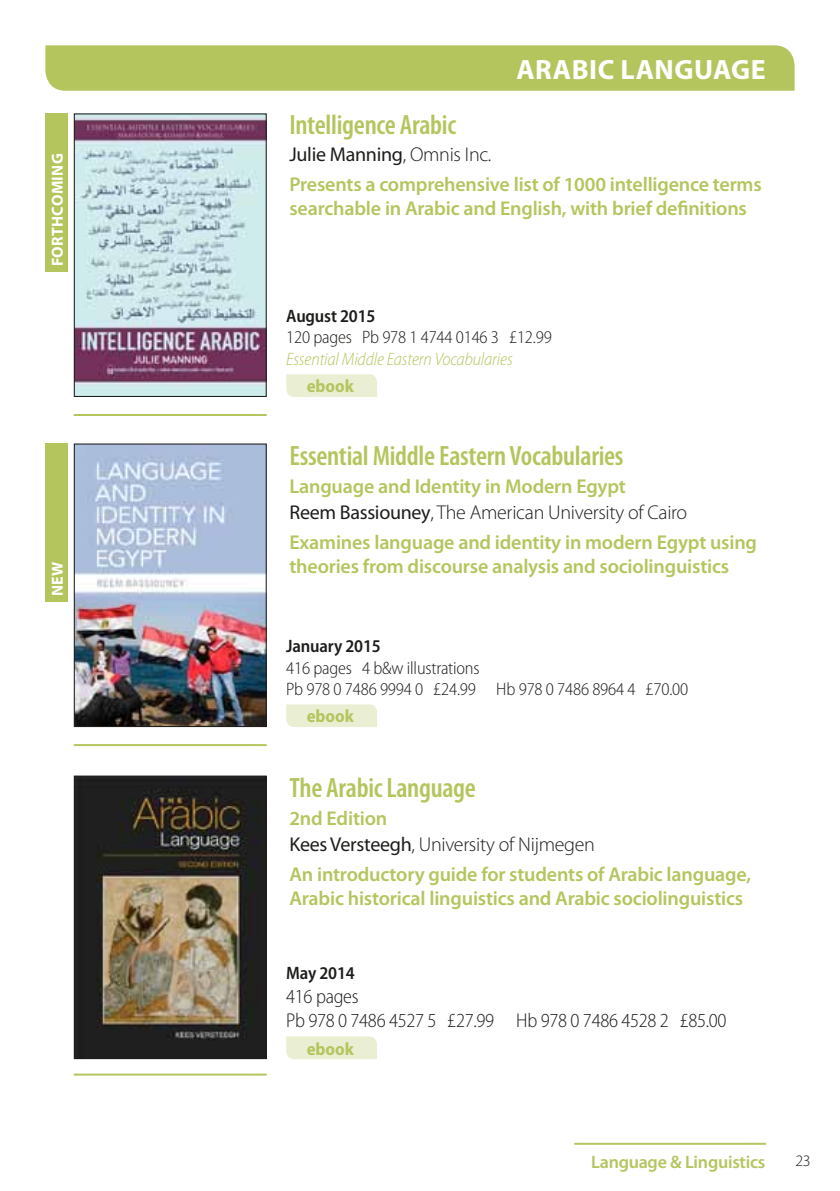
<style>
.page{position:relative;width:840px;height:1191px;background:#fff}
.page>*{position:absolute;margin:0;border:0;box-sizing:border-box;transform-origin:0 0}
.t1{font:600 condensed 28px "Myriad Pro";letter-spacing:-.01em;color:#b5c55e}
.t2{font:700 28px "Myriad Pro";color:#fff}
.t3{font:600 20px/24px "Myriad Pro";letter-spacing:-.01em;color:#b5c55e}
.t4{font:300 semi-condensed 20px/24px "Myriad Pro";letter-spacing:-.015em;color:#1d1d1b}
.t5{font:300 20px/26.8px "Myriad Pro";letter-spacing:-.015em;color:#1d1d1b}
.t6{font:300 semi-condensed 18px/21.6px "Myriad Pro";letter-spacing:-.01em;color:#1d1d1b}
.t7{font:italic 300 semi-condensed 18px "Myriad Pro";letter-spacing:-.01em;color:#b5c55e}
.t8{font:600 semi-condensed 18px "Myriad Pro";letter-spacing:-.01em;color:#1d1d1b}
.t9{font:600 18px "Myriad Pro";letter-spacing:-.015em;color:#b5c55e}
.t10{font:700 semi-condensed 18px "Myriad Pro";color:#b5c55e}
.t11{font:700 16px "Myriad Pro";letter-spacing:.02em;color:#fff}
.t12{font:300 16px "Myriad Pro";color:#1d1d1b}
.s1{font-weight:400;color:#1d1d1b}
.s2{font-weight:300;color:#1d1d1b}
.s3{font-weight:600;color:#b5c55e}
.s4{font-weight:400}
</style>
<div class="page">
<div style="left:45px;top:45px;width:749px;height:46px;background:#b5c55e"></div>
<hr style="left:574px;top:1142px;width:191px;height:2px;background:#b5c55e">
<div style="left:45px;top:443px;width:23px;height:159px;background:#b5c55e"></div>
<img style="left:76px;top:115px;width:188px;height:280px">
<div style="left:74px;top:113px;width:192px;height:284px;border:1px solid #1d1d1b"></div>
<div style="left:286px;top:374px;width:91px;height:23px;background:#eaeed3"></div>
<div style="left:45px;top:113px;width:23px;height:159px;background:#b5c55e"></div>
<hr style="left:74px;top:414px;width:192px;height:2px;background:#b5c55e">
<img style="left:76px;top:445px;width:188px;height:280px">
<div style="left:74px;top:443px;width:192px;height:284px;border:1px solid #1d1d1b"></div>
<div style="left:286px;top:704px;width:91px;height:23px;background:#eaeed3"></div>
<hr style="left:74px;top:744px;width:192px;height:2px;background:#b5c55e">
<img style="left:76px;top:777px;width:188px;height:280px">
<div style="left:74px;top:775px;width:192px;height:284px;border:1px solid #1d1d1b"></div>
<div style="left:286px;top:1036px;width:91px;height:23px;background:#eaeed3"></div>
<hr style="left:74px;top:1073px;width:192px;height:2px;background:#b5c55e">
<p class="t11" style="left:48px;top:266px;width:114px;rotate:-90deg">FORTHCOMING</p>
<p class="t11" style="left:48px;top:596px;width:36px;rotate:-90deg">NEW</p>
<h1 class="t2" style="left:516px;top:54px;width:36px">ARABIC</h1>
<h1 class="t2" style="left:620px;top:54px;width:35px">LANGUAGE</h1>
<h1 class="t1" style="left:289px;top:110px;width:168px">Intelligence Arabic</h1>
<p class="t3" style="left:289px;top:140px;width:473px;line-height:29.6px"><span class="s1">Julie Manning</span><span class="s2">, Omnis Inc.<br></span>Presents a comprehensive list of 1000 intelligence terms</p>
<p class="t3" style="left:289px;top:196px;width:459px">searchable in Arabic and English, with brief definitions</p>
<p class="t8" style="left:286px;top:306px;width:91px">August 2015</p>
<p class="t6" style="left:286px;top:327px;width:267px">120 pages Pb 978 1 4744 0146 3 £12.99</p>
<p class="t7" style="left:286px;top:349px;width:228px">Essential Middle Eastern Vocabularies</p>
<p class="t10" style="left:306px;top:376px;width:49px">ebook</p>
<h1 class="t1" style="left:289px;top:440px;width:335px">Essential Middle Eastern Vocabularies</h1>
<p class="t3" style="left:289px;top:473px;width:399px;line-height:26.8px">Language and Identity in Modern Egypt<br><span class="s1">Reem Bassiouney</span><span class="s2">, The American University of Cairo</span></p>
<p class="t3" style="left:289px;top:530px;width:469px">Examines language and identity in modern Egypt using theories from discourse analysis and sociolinguistics</p>
<p class="t8" style="left:286px;top:636px;width:96px">January 2015</p>
<p class="t6" style="left:286px;top:657px;width:403px">416 pages 4 b&amp;w illustrations<br>Pb 978 0 7486 9994 0 £24.99 Hb 978 0 7486 8964 4 £70.00</p>
<p class="t10" style="left:306px;top:706px;width:49px">ebook</p>
<h1 class="t1" style="left:289px;top:772px;width:188px">The Arabic Language</h1>
<p class="t5" style="left:289px;top:805px;width:307px"><span class="s3">2nd Edition<br></span><span class="s4">Kees Versteegh</span>, University of Nijmegen</p>
<p class="t3" style="left:289px;top:862px;width:463px">An introductory guide for students of Arabic language,<br>Arabic historical linguistics and Arabic sociolinguistics</p>
<p class="t8" style="left:286px;top:963px;width:70px">May 2014</p>
<p class="t4" style="left:286px;top:985px;width:441px">416 pages<br>Pb 978 0 7486 4527 5 £27.99 Hb 978 0 7486 4528 2 £85.00</p>
<p class="t10" style="left:306px;top:1038px;width:49px">ebook</p>
<p class="t9" style="left:591px;top:1151px;width:175px">Language &amp; Linguistics</p>
<p class="t12" style="left:795px;top:1152px;width:17px">23</p>
</div>
